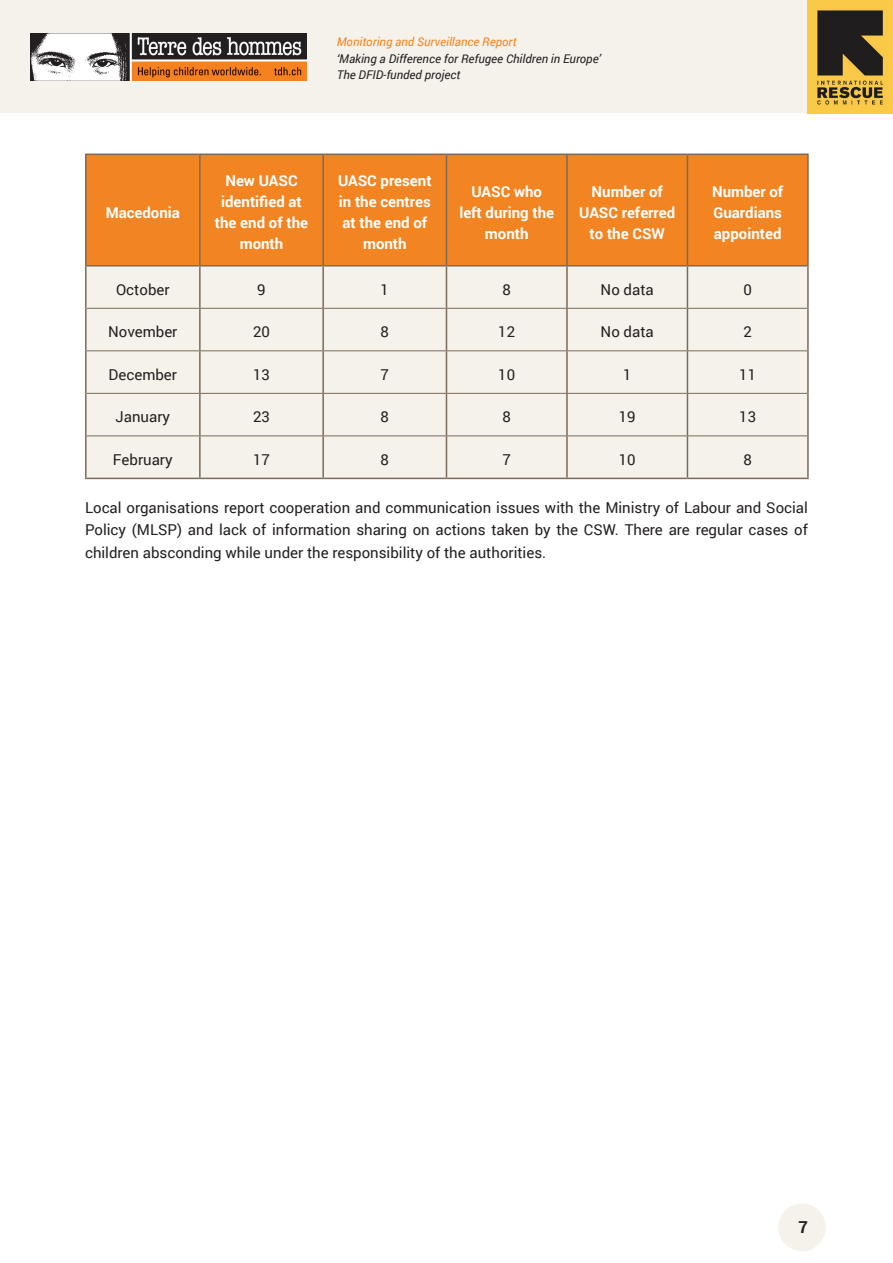
<style>
.page{position:relative;width:893px;height:1263px;background:#fff}
.page>*{position:absolute;margin:0;border:0;box-sizing:border-box;transform-origin:0 0}
.t1{font:700 16.5px "Roboto";color:#231f20}
.t2{font:15px/22.5px "Roboto";color:#231f20;text-align:justify}
.t3{font:700 15px/21px "Roboto";color:#fff;text-align:center}
.t4{font:italic 12px/16.5px "Roboto";color:#231f20}
.t5{font:italic 12px "Roboto";color:#f28521}
</style>
<div class="page">
<div style="left:0;top:0;width:893px;height:112px;background:#f5f2eb"></div>
<div style="left:778px;top:1203px;width:48px;height:48px;background:#f5f2eb;border-radius:50%"></div>
<img style="left:31px;top:33px;width:276px;height:48px">
<img style="left:808px;top:0;width:85px;height:113px">
<div style="left:87px;top:155px;width:720px;height:110px;background:#f28521"></div>
<div style="left:87px;top:266px;width:720px;height:212px;background:#f5f2eb"></div>
<hr style="left:85px;top:154px;width:115px;height:1px;background:#7c6a57">
<hr style="left:85px;top:155px;width:2px;height:110px;background:#7c6a57">
<hr style="left:200px;top:154px;width:123px;height:1px;background:#7c6a57">
<hr style="left:199px;top:155px;width:2px;height:110px;background:#7c6a57">
<hr style="left:323px;top:154px;width:123px;height:1px;background:#7c6a57">
<hr style="left:322px;top:155px;width:2px;height:110px;background:#7c6a57">
<hr style="left:446px;top:154px;width:121px;height:1px;background:#7c6a57">
<hr style="left:446px;top:155px;width:1px;height:110px;background:#7c6a57">
<hr style="left:567px;top:154px;width:120px;height:1px;background:#7c6a57">
<hr style="left:566px;top:155px;width:2px;height:110px;background:#7c6a57">
<hr style="left:687px;top:154px;width:122px;height:1px;background:#7c6a57">
<hr style="left:687px;top:155px;width:1px;height:110px;background:#7c6a57">
<hr style="left:807px;top:155px;width:2px;height:110px;background:#7c6a57">
<hr style="left:85px;top:265px;width:115px;height:1px;background:#7c6a57">
<hr style="left:85px;top:266px;width:2px;height:42px;background:#7c6a57">
<hr style="left:200px;top:265px;width:123px;height:1px;background:#7c6a57">
<hr style="left:199px;top:266px;width:2px;height:42px;background:#7c6a57">
<hr style="left:323px;top:265px;width:123px;height:1px;background:#7c6a57">
<hr style="left:322px;top:266px;width:2px;height:42px;background:#7c6a57">
<hr style="left:446px;top:265px;width:121px;height:1px;background:#7c6a57">
<hr style="left:446px;top:266px;width:1px;height:42px;background:#7c6a57">
<hr style="left:567px;top:265px;width:120px;height:1px;background:#7c6a57">
<hr style="left:566px;top:266px;width:2px;height:42px;background:#7c6a57">
<hr style="left:687px;top:265px;width:122px;height:1px;background:#7c6a57">
<hr style="left:687px;top:266px;width:1px;height:42px;background:#7c6a57">
<hr style="left:807px;top:266px;width:2px;height:42px;background:#7c6a57">
<hr style="left:85px;top:308px;width:2px;height:43px;background:#7c6a57">
<hr style="left:199px;top:309px;width:2px;height:41px;background:#7c6a57">
<hr style="left:322px;top:309px;width:2px;height:41px;background:#7c6a57">
<hr style="left:446px;top:309px;width:1px;height:41px;background:#7c6a57">
<hr style="left:566px;top:309px;width:2px;height:41px;background:#7c6a57">
<hr style="left:687px;top:309px;width:1px;height:41px;background:#7c6a57">
<hr style="left:807px;top:308px;width:2px;height:43px;background:#7c6a57">
<hr style="left:85px;top:351px;width:2px;height:42px;background:#7c6a57">
<hr style="left:199px;top:351px;width:2px;height:42px;background:#7c6a57">
<hr style="left:322px;top:351px;width:2px;height:42px;background:#7c6a57">
<hr style="left:446px;top:351px;width:1px;height:42px;background:#7c6a57">
<hr style="left:566px;top:351px;width:2px;height:42px;background:#7c6a57">
<hr style="left:687px;top:351px;width:1px;height:42px;background:#7c6a57">
<hr style="left:807px;top:351px;width:2px;height:42px;background:#7c6a57">
<hr style="left:85px;top:393px;width:2px;height:43px;background:#7c6a57">
<hr style="left:199px;top:394px;width:2px;height:41px;background:#7c6a57">
<hr style="left:322px;top:394px;width:2px;height:41px;background:#7c6a57">
<hr style="left:446px;top:394px;width:1px;height:41px;background:#7c6a57">
<hr style="left:566px;top:394px;width:2px;height:41px;background:#7c6a57">
<hr style="left:687px;top:394px;width:1px;height:41px;background:#7c6a57">
<hr style="left:807px;top:393px;width:2px;height:43px;background:#7c6a57">
<hr style="left:85px;top:436px;width:2px;height:42px;background:#7c6a57">
<hr style="left:199px;top:436px;width:2px;height:42px;background:#7c6a57">
<hr style="left:322px;top:436px;width:2px;height:42px;background:#7c6a57">
<hr style="left:446px;top:436px;width:1px;height:42px;background:#7c6a57">
<hr style="left:566px;top:436px;width:2px;height:42px;background:#7c6a57">
<hr style="left:687px;top:436px;width:1px;height:42px;background:#7c6a57">
<hr style="left:807px;top:436px;width:2px;height:42px;background:#7c6a57">
<hr style="left:85px;top:478px;width:115px;height:1px;background:#7c6a57">
<hr style="left:200px;top:478px;width:123px;height:1px;background:#7c6a57">
<hr style="left:323px;top:478px;width:123px;height:1px;background:#7c6a57">
<hr style="left:446px;top:478px;width:121px;height:1px;background:#7c6a57">
<hr style="left:567px;top:478px;width:120px;height:1px;background:#7c6a57">
<hr style="left:687px;top:478px;width:122px;height:1px;background:#7c6a57">
<hr style="left:87px;top:308px;width:113px;height:1px;background:#7c6a57">
<hr style="left:200px;top:308px;width:123px;height:1px;background:#7c6a57">
<hr style="left:323px;top:308px;width:123px;height:1px;background:#7c6a57">
<hr style="left:446px;top:308px;width:121px;height:1px;background:#7c6a57">
<hr style="left:567px;top:308px;width:120px;height:1px;background:#7c6a57">
<hr style="left:687px;top:308px;width:120px;height:1px;background:#7c6a57">
<hr style="left:87px;top:350px;width:113px;height:1px;background:#7c6a57">
<hr style="left:200px;top:350px;width:123px;height:1px;background:#7c6a57">
<hr style="left:323px;top:350px;width:123px;height:1px;background:#7c6a57">
<hr style="left:446px;top:350px;width:121px;height:1px;background:#7c6a57">
<hr style="left:567px;top:350px;width:120px;height:1px;background:#7c6a57">
<hr style="left:687px;top:350px;width:120px;height:1px;background:#7c6a57">
<hr style="left:87px;top:393px;width:113px;height:1px;background:#7c6a57">
<hr style="left:200px;top:393px;width:123px;height:1px;background:#7c6a57">
<hr style="left:323px;top:393px;width:123px;height:1px;background:#7c6a57">
<hr style="left:446px;top:393px;width:121px;height:1px;background:#7c6a57">
<hr style="left:567px;top:393px;width:120px;height:1px;background:#7c6a57">
<hr style="left:687px;top:393px;width:120px;height:1px;background:#7c6a57">
<hr style="left:87px;top:435px;width:113px;height:1px;background:#7c6a57">
<hr style="left:200px;top:435px;width:123px;height:1px;background:#7c6a57">
<hr style="left:323px;top:435px;width:123px;height:1px;background:#7c6a57">
<hr style="left:446px;top:435px;width:121px;height:1px;background:#7c6a57">
<hr style="left:567px;top:435px;width:120px;height:1px;background:#7c6a57">
<hr style="left:687px;top:435px;width:120px;height:1px;background:#7c6a57">
<p class="t5" style="left:337px;top:33px;width:181px">Monitoring and Surveillance Report</p>
<p class="t4" style="left:337px;top:50px;width:266px">‘Making a Difference for Refugee Children in Europe’<br>The DFID-funded project</p>
<p class="t3" style="left:106px;top:201px;width:76px">Macedonia</p>
<p class="t3" style="left:215px;top:170px;width:95px">New UASC identified at the end of the month</p>
<p class="t3" style="left:338px;top:170px;width:95px">UASC present in the centres at the end of month</p>
<p class="t3" style="left:459px;top:180px;width:96px">UASC who left during the month</p>
<p class="t3" style="left:579px;top:180px;width:97px">Number of<br>UASC referred to the CSW</p>
<p class="t3" style="left:712px;top:180px;width:73px;text-align:justify">Number of Guardians appointed</p>
<p class="t2" style="left:116px;top:278px;width:55px">October</p>
<p class="t2" style="left:257px;top:278px;width:10px">9</p>
<p class="t2" style="left:381px;top:278px;width:10px">1</p>
<p class="t2" style="left:502px;top:278px;width:10px">8</p>
<p class="t2" style="left:601px;top:278px;width:55px">No data</p>
<p class="t2" style="left:743px;top:278px;width:10px">0</p>
<p class="t2" style="left:108px;top:320px;width:71px">November</p>
<p class="t2" style="left:253px;top:320px;width:18px">20</p>
<p class="t2" style="left:381px;top:320px;width:10px">8</p>
<p class="t2" style="left:498px;top:320px;width:18px">12</p>
<p class="t2" style="left:601px;top:320px;width:55px">No data</p>
<p class="t2" style="left:743px;top:320px;width:10px">2</p>
<p class="t2" style="left:109px;top:363px;width:70px">December</p>
<p class="t2" style="left:253px;top:363px;width:18px">13</p>
<p class="t2" style="left:381px;top:363px;width:10px">7</p>
<p class="t2" style="left:498px;top:363px;width:18px">10</p>
<p class="t2" style="left:623px;top:363px;width:10px">1</p>
<p class="t2" style="left:739px;top:363px;width:18px">11</p>
<p class="t2" style="left:116px;top:405px;width:56px">January</p>
<p class="t2" style="left:253px;top:405px;width:18px">23</p>
<p class="t2" style="left:381px;top:405px;width:10px">8</p>
<p class="t2" style="left:502px;top:405px;width:10px">8</p>
<p class="t2" style="left:619px;top:405px;width:18px">19</p>
<p class="t2" style="left:739px;top:405px;width:18px">13</p>
<p class="t2" style="left:113px;top:448px;width:61px">February</p>
<p class="t2" style="left:253px;top:448px;width:18px">17</p>
<p class="t2" style="left:381px;top:448px;width:10px">8</p>
<p class="t2" style="left:502px;top:448px;width:10px">7</p>
<p class="t2" style="left:619px;top:448px;width:18px">10</p>
<p class="t2" style="left:743px;top:448px;width:10px">8</p>
<p class="t2" style="left:85px;top:495px;width:724px">Local organisations report cooperation and communication issues with the Ministry of Labour and Social Policy (MLSP) and lack of information sharing on actions taken by the CSW. There are regular cases of children absconding while under the responsibility of the authorities.</p>
<p class="t1" style="left:798px;top:1215px;width:11px">7</p>
</div>
